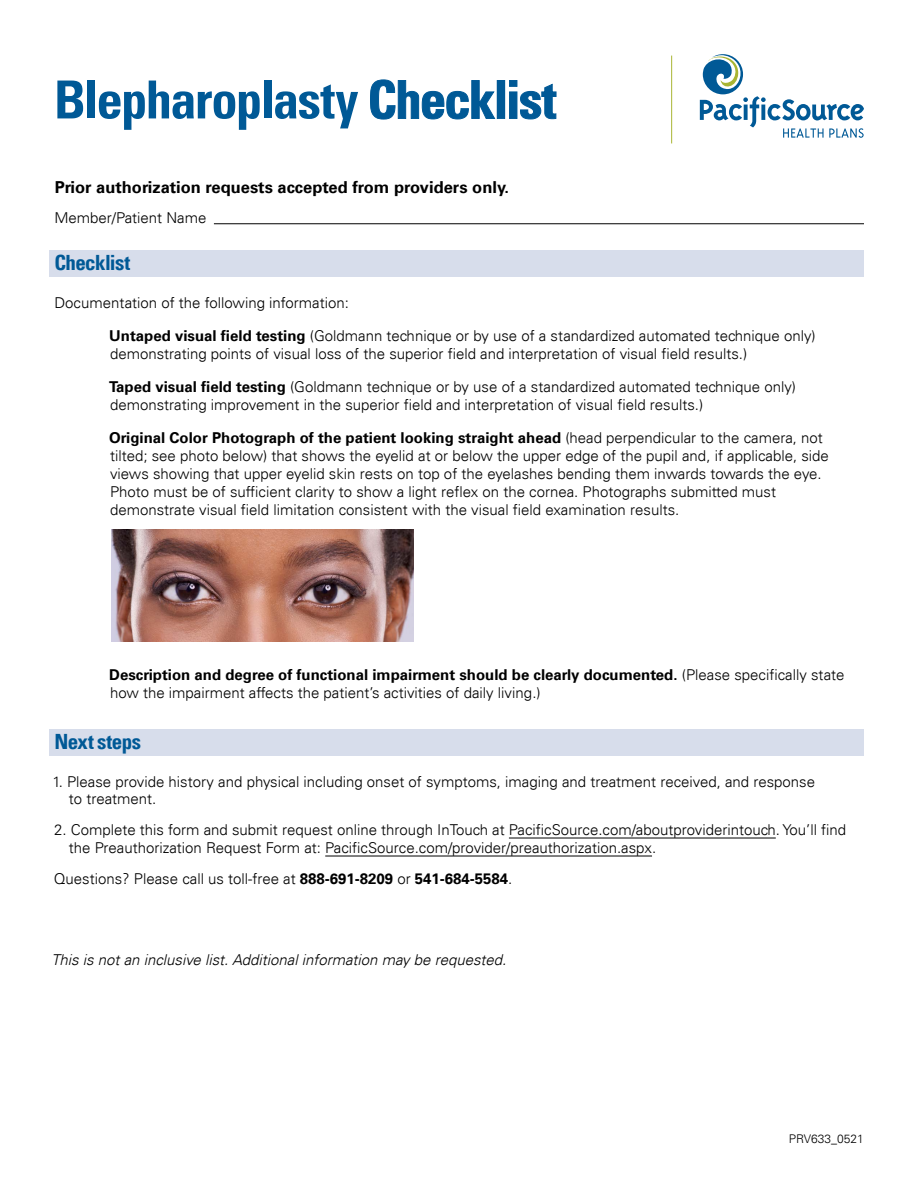
<style>
.page{position:relative;width:918px;height:1188px;background:#fff}
.page>*{position:absolute;margin:0;border:0;box-sizing:border-box;transform-origin:0 0}
.t1{font:700 condensed 52.5px "Univers LT";letter-spacing:-.03em;color:#005996}
.t2{font:700 condensed 21px "Univers LT";letter-spacing:-.03em;color:#005996}
.t3{font:700 16.5px "Univers LT";color:#000}
.t4{font:300 15px/18px "Univers LT";color:#000}
.t5{font:italic 300 15px "Univers LT";color:#000}
.t6{font:300 12px "Univers LT";color:#000}
.s1{font-weight:700}
</style>
<div class="page">
<svg style="left:700px;top:54px;width:164px;height:84px"></svg>
<hr style="left:214px;top:223px;width:650px;height:1px;background:#000">
<div style="left:50px;top:250px;width:814px;height:27px;background:#d7ddeb"></div>
<div style="left:50px;top:729px;width:814px;height:27px;background:#d7ddeb"></div>
<hr style="left:509px;top:838px;width:267px;height:1px;background:#000">
<hr style="left:325px;top:856px;width:327px;height:1px;background:#000">
<hr style="left:671px;top:56px;width:1px;height:87px;background:#a9b533">
<img style="left:111px;top:529px;width:302px;height:113px">
<h1 class="t1" style="left:54px;top:68px;width:504px">Blepharoplasty Checklist</h1>
<p class="t3" style="left:55px;top:178px;width:456px">Prior authorization requests accepted from providers only.</p>
<p class="t4" style="left:54px;top:209px;width:154px">Member/Patient Name</p>
<h2 class="t2" style="left:54px;top:249px;width:77px">Checklist</h2>
<p class="t4" style="left:54px;top:293px;width:296px">Documentation of the following information:</p>
<p class="t4" style="left:109px;top:326px;width:708px"><span class="s1">Untaped visual field testing</span> (Goldmann technique or by use of a standardized automated technique only) demonstrating points of visual loss of the superior field and interpretation of visual field results.)</p>
<p class="t4" style="left:109px;top:377px;width:688px"><span class="s1">Taped visual field testing</span> (Goldmann technique or by use of a standardized automated technique only) demonstrating improvement in the superior field and interpretation of visual field results.)</p>
<p class="t4" style="left:109px;top:428px;width:721px"><span class="s1">Original Color Photograph of the patient looking straight ahead</span> (head perpendicular to the camera, not tilted; see photo below) that shows the eyelid at or below the upper edge of the pupil and, if applicable, side views showing that upper eyelid skin rests on top of the eyelashes bending them inwards towards the eye.<br>Photo must be of sufficient clarity to show a light reflex on the cornea. Photographs submitted must demonstrate visual field limitation consistent with the visual field examination results.</p>
<p class="t4" style="left:109px;top:665px;width:737px"><span class="s1">Description and degree of functional impairment should be clearly documented.</span> (Please specifically state how the impairment affects the patient’s activities of daily living.)</p>
<h2 class="t2" style="left:54px;top:728px;width:88px">Next steps</h2>
<p class="t4" style="left:69px;top:773px;width:748px;line-height:17.2px;text-indent:-16px">1. Please provide history and physical including onset of symptoms, imaging and treatment received, and response to treatment.</p>
<p class="t4" style="left:69px;top:821px;width:779px;text-indent:-15px">2. Complete this form and submit request online through InTouch at PacificSource.com/aboutproviderintouch. You’ll find the Preauthorization Request Form at: PacificSource.com/provider/preauthorization.aspx.</p>
<p class="t4" style="left:54px;top:869px;width:460px">Questions? Please call us toll-free at <span class="s1">888-691-8209</span> or <span class="s1">541-684-5584</span>.</p>
<p class="t5" style="left:52px;top:950px;width:456px">This is not an inclusive list. Additional information may be requested.</p>
<p class="t6" style="left:789px;top:1131px;width:77px">PRV633_0521</p>
</div>
